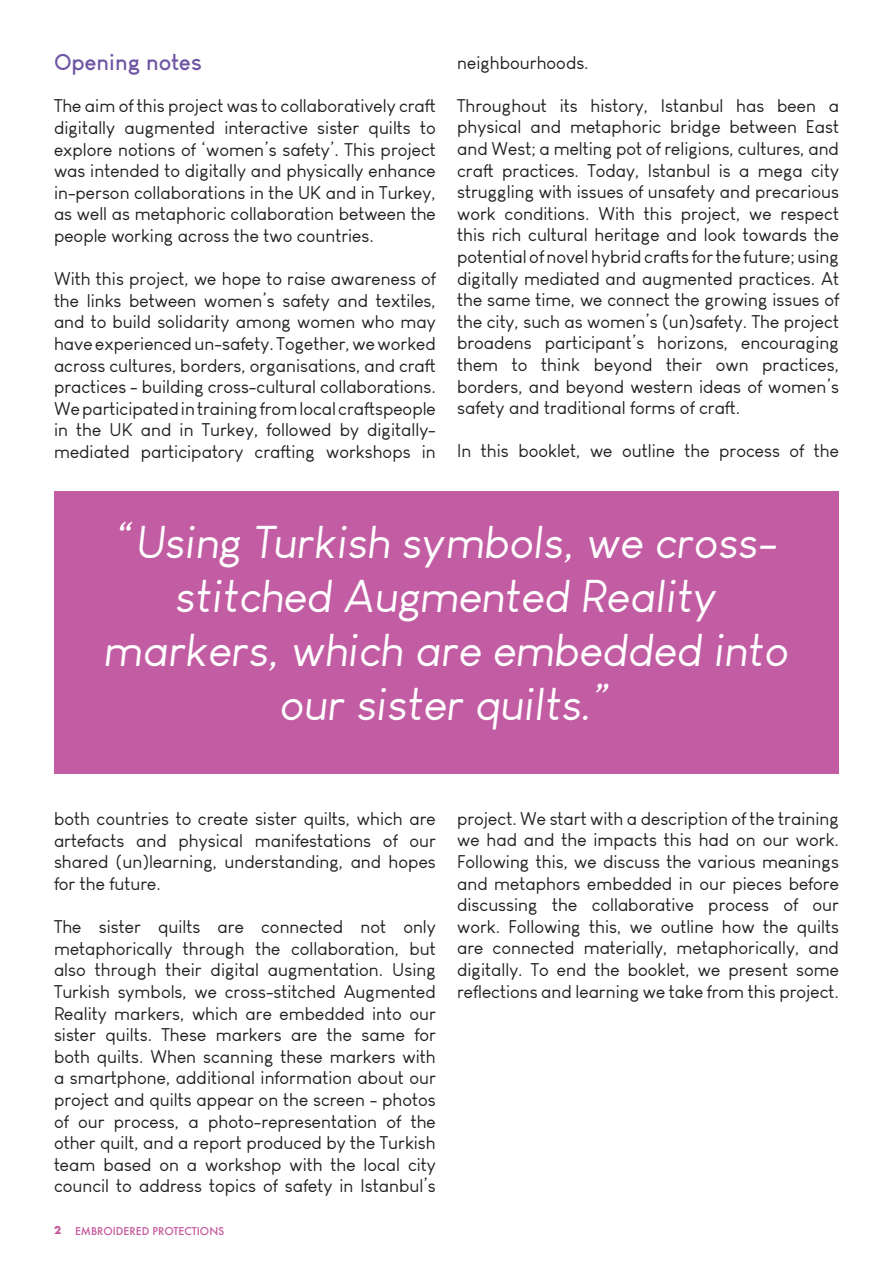
<style>
.page{position:relative;width:893px;height:1263px;background:#fff}
.page>*{position:absolute;margin:0;border:0;box-sizing:border-box;transform-origin:0 0}
.t1{font:italic 45px/54px "Louis George Cafe";letter-spacing:.01em;color:#fff;text-align:center}
.t2{font:700 22.5px "Louis George Cafe";color:#6f55a3}
.t3{font:18px/21.6px "Louis George Cafe";color:#231f20;text-align:justify}
.t4{font:500 10.5px "Futura";color:#c6589d}
.t5{font:700 10.5px "Futura";color:#c6589d}
</style>
<div class="page">
<div style="left:54px;top:491px;width:785px;height:283px;background:#c25da4"></div>
<p class="t2" style="left:54px;top:48px;width:149px">Opening notes</p>
<p class="t3" style="left:457px;top:51px;width:133px">neighbourhoods.</p>
<p class="t3" style="left:457px;top:95px;width:383px">Throughout its history, Istanbul has been a physical and metaphoric bridge between East and West; a melting pot of religions, cultures, and craft practices. Today, Istanbul is a mega city struggling with issues of unsafety and precarious work conditions. With this project, we respect this rich cultural heritage and look towards the potential of novel hybrid crafts for the future; using digitally mediated and augmented practices. At the same time, we connect the growing issues of the city, such as women’s (un)safety. The project broadens participant’s horizons, encouraging them to think beyond their own practices, borders, and beyond western ideas of women’s safety and traditional forms of craft.</p>
<p class="t3" style="left:457px;top:440px;width:383px">In this booklet, we outline the process of the</p>
<p class="t3" style="left:54px;top:95px;width:383px">The aim of this project was to collaboratively craft digitally augmented interactive sister quilts to explore notions of ‘women’s safety’. This project was intended to digitally and physically enhance in-person collaborations in the UK and in Turkey, as well as metaphoric collaboration between the people working across the two countries.</p>
<p class="t3" style="left:54px;top:268px;width:383px">With this project, we hope to raise awareness of the links between women’s safety and textiles, and to build solidarity among women who may have experienced un-safety. Together, we worked across cultures, borders, organisations, and craft practices - building cross-cultural collaborations.<br>We participated in training from local craftspeople in the UK and in Turkey, followed by digitally&shy;mediated participatory crafting workshops in</p>
<h1 class="t1" style="left:104px;top:515px;width:686px">“Using Turkish symbols, we cross&shy;stitched Augmented Reality markers, which are embedded into our sister quilts.”</h1>
<p class="t3" style="left:54px;top:808px;width:383px">both countries to create sister quilts, which are artefacts and physical manifestations of our shared (un)learning, understanding, and hopes for the future.</p>
<p class="t3" style="left:54px;top:916px;width:383px">The sister quilts are connected not only metaphorically through the collaboration, but also through their digital augmentation. Using Turkish symbols, we cross-stitched Augmented Reality markers, which are embedded into our sister quilts. These markers are the same for both quilts. When scanning these markers with a smartphone, additional information about our project and quilts appear on the screen - photos of our process, a photo-representation of the other quilt, and a report produced by the Turkish team based on a workshop with the local city council to address topics of safety in Istanbul’s</p>
<p class="t5" style="left:54px;top:1223px;width:9px">2</p>
<p class="t4" style="left:75px;top:1223px;width:151px">EMBROIDERED PROTECTIONS</p>
<p class="t3" style="left:457px;top:807px;width:383px">project. We start with a description of the training we had and the impacts this had on our work.<br>Following this, we discuss the various meanings and metaphors embedded in our pieces before discussing the collaborative process of our work. Following this, we outline how the quilts are connected materially, metaphorically, and digitally. To end the booklet, we present some reflections and learning we take from this project.</p>
</div>
